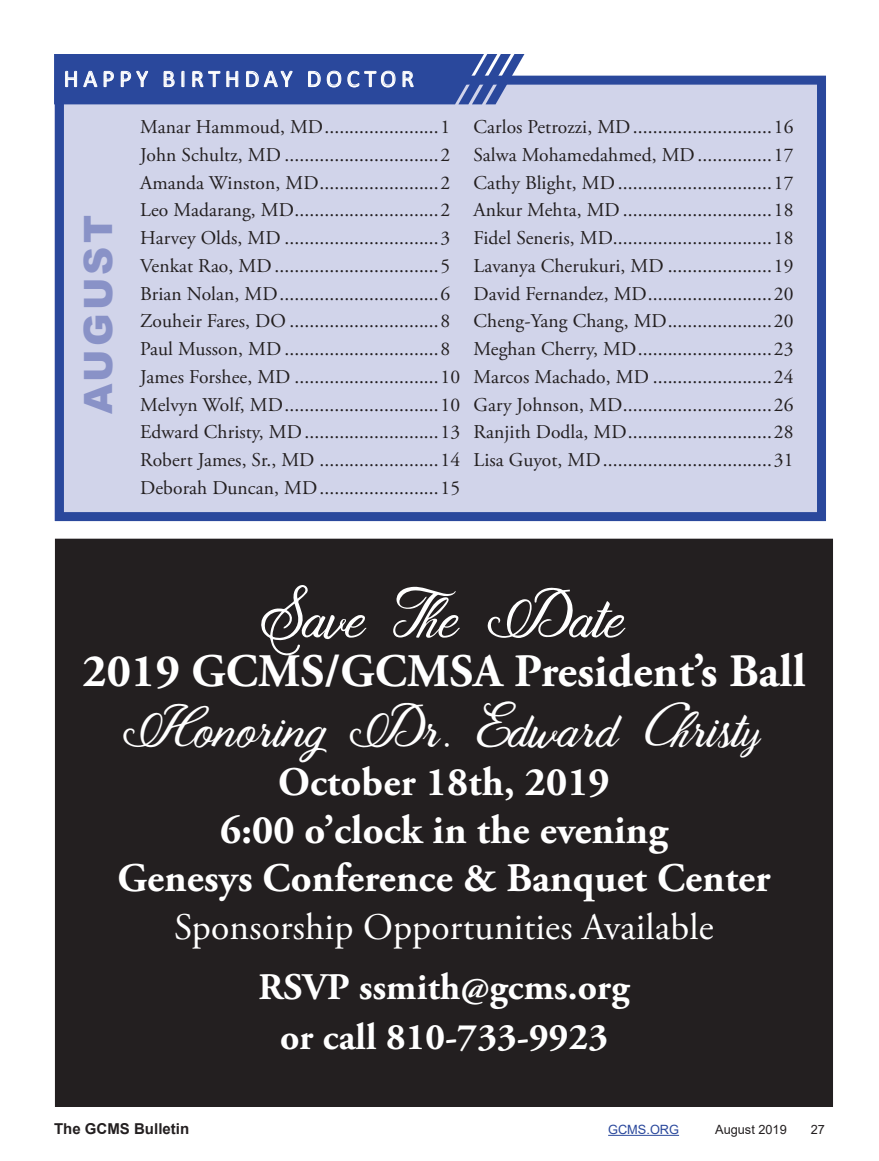
<style>
.page{position:relative;width:879px;height:1161px;background:#fff}
.page>*{position:absolute;margin:0;border:0;box-sizing:border-box;transform-origin:0 0}
.t1{font:54px "Enyssala";letter-spacing:.005em;color:#fff}
.t2{font:48px "Enyssala";letter-spacing:.005em;color:#fff}
.t3{font:700 46.5px "Adobe Garamond Pro";letter-spacing:.005em;color:#fff}
.t4{font:700 40.5px/48px "Adobe Garamond Pro";letter-spacing:.005em;color:#fff;text-align:center}
.t5{font:900 39px "Arial";letter-spacing:.085em;color:#8992c7}
.t6{font:700 37.5px/49.5px "Adobe Garamond Pro";letter-spacing:.005em;color:#fff;text-align:center}
.t7{font:37.5px "Adobe Garamond Pro";letter-spacing:.005em;color:#fff}
.t8{font:24px "Calibri";letter-spacing:.2em;color:#fff}
.t9{font:19.5px/27.8px "Adobe Garamond Pro";letter-spacing:.005em;color:#231f20}
.t10{font:700 15px "Arial";color:#231f20}
.t11{font:12.75px "Arial";color:#231f20}
.t12{font:12.75px "Arial";color:#2a489c}
</style>
<div class="page">
<div style="left:65px;top:86px;width:750px;height:425px;background:#d1d4ea"></div>
<div style="left:55px;top:76px;width:770px;height:445px;border:9px solid #2a489c"></div>
<svg style="left:54px;top:54px;width:470px;height:50px;background:#3c58a4"></svg>
<hr style="left:608px;top:1135px;width:70px;height:1px;background:#2a489c">
<div style="left:57px;top:541px;width:773px;height:564px;background:#231f20"></div>
<div style="left:55px;top:539px;width:777px;height:568px;border:4px solid #231f20"></div>
<p class="t8" style="left:64px;top:62px;width:352px">HAPPY BIRTHDAY DOCTOR</p>
<h3 class="t5" style="left:70px;top:414px;width:201px;rotate:-90deg">AUGUST</h3>
<p class="t9" style="left:140px;top:114px;width:321px">Manar Hammoud, MD.......................1<br>John Schultz, MD ...............................2<br>Amanda Winston, MD........................2<br>Leo Madarang, MD.............................2<br>Harvey Olds, MD ...............................3<br>Venkat Rao, MD.................................5<br>Brian Nolan, MD................................6<br>Zouheir Fares, DO ..............................8<br>Paul Musson, MD ...............................8<br>James Forshee, MD .............................10<br>Melvyn Wolf, MD...............................10<br>Edward Christy, MD...........................13<br>Robert James, Sr., MD ........................14<br>Deborah Duncan, MD........................15</p>
<p class="t9" style="left:473px;top:114px;width:321px;text-align:justify">Carlos Petrozzi, MD............................16<br>Salwa Mohamedahmed, MD...............17<br>Cathy Blight, MD...............................17<br>Ankur Mehta, MD..............................18<br>Fidel Seneris, MD................................18<br>Lavanya Cherukuri, MD .....................19<br>David Fernandez, MD.........................20<br>Cheng-Yang Chang, MD.....................20<br>Meghan Cherry, MD...........................23<br>Marcos Machado, MD ........................24<br>Gary Johnson, MD..............................26<br>Ranjith Dodla, MD.............................28<br>Lisa Guyot, MD..................................31</p>
<h1 class="t1" style="left:261px;top:587px;width:367px">Save The Date</h1>
<h3 class="t3" style="left:82px;top:644px;width:724px">2019 GCMS/GCMSA President’s Ball</h3>
<h2 class="t2" style="left:125px;top:702px;width:638px">Honoring Dr. Edward Christy</h2>
<h3 class="t4" style="left:117px;top:759px;width:654px">October 18th, 2019<br>6:00 o’clock in the evening<br>Genesys Conference &amp; Banquet Center</h3>
<h3 class="t7" style="left:174px;top:905px;width:540px">Sponsorship Opportunities Available</h3>
<h3 class="t6" style="left:258px;top:963px;width:372px">RSVP ssmith@gcms.org or call 810-733-9923</h3>
<p class="t10" style="left:54px;top:1118px;width:137px">The GCMS Bulletin</p>
<p class="t12" style="left:608px;top:1121px;width:72px">GCMS.ORG</p>
<p class="t11" style="left:714px;top:1121px;width:73px">August 2019</p>
<p class="t11" style="left:810px;top:1121px;width:16px">27</p>
</div>
